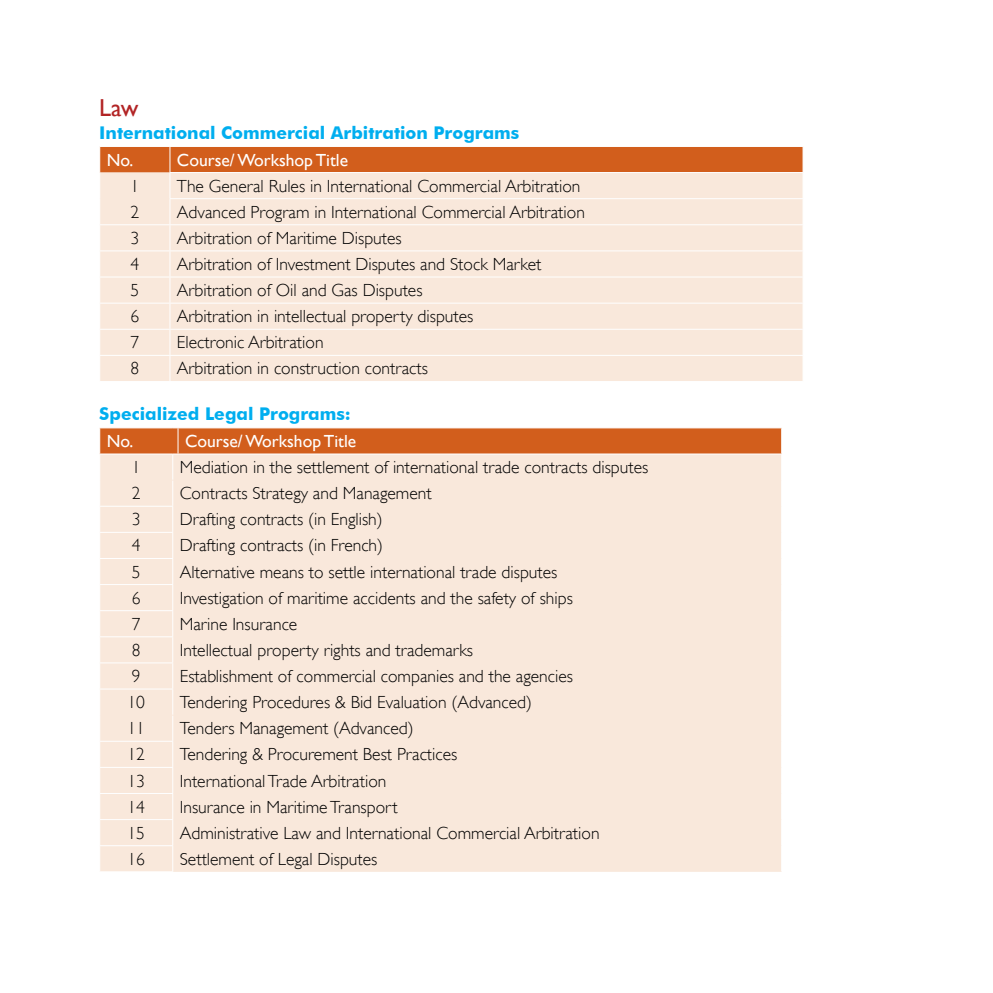
<style>
.page{position:relative;width:993px;height:993px;background:#fff}
.page>*{position:absolute;margin:0;border:0;box-sizing:border-box;transform-origin:0 0}
.t1{font:24.5px "Gill Sans";color:#b22425}
.t2{font:300 17.5px "Gill Sans";color:#000}
.t3{font:700 17.5px "Futura BT";color:#00aeef}
.t4{font:17.5px "Gill Sans";color:#fff}
</style>
<div class="page">
<svg style="left:99px;top:146px;width:704px;height:235px;background:#f5dac8"></svg>
<svg style="left:99px;top:427px;width:683px;height:444px;background:#f6e0d0"></svg>
<h1 class="t1" style="left:99px;top:93px;width:41px">Law</h1>
<p class="t3" style="left:99px;top:122px;width:421px">International Commercial Arbitration Programs</p>
<p class="t4" style="left:107px;top:149px;width:28px">No.</p>
<p class="t4" style="left:177px;top:149px;width:173px">Course/ Workshop Title</p>
<p class="t2" style="left:130px;top:172px;width:10px">1</p>
<p class="t2" style="left:177px;top:172px;width:405px">The General Rules in International Commercial Arbitration</p>
<p class="t2" style="left:130px;top:198px;width:10px">2</p>
<p class="t2" style="left:177px;top:198px;width:409px">Advanced Program in International Commercial Arbitration</p>
<p class="t2" style="left:130px;top:224px;width:10px">3</p>
<p class="t2" style="left:177px;top:224px;width:226px">Arbitration of Maritime Disputes</p>
<p class="t2" style="left:130px;top:250px;width:10px">4</p>
<p class="t2" style="left:177px;top:250px;width:366px">Arbitration of Investment Disputes and Stock Market</p>
<p class="t2" style="left:130px;top:276px;width:10px">5</p>
<p class="t2" style="left:177px;top:276px;width:247px">Arbitration of Oil and Gas Disputes</p>
<p class="t2" style="left:130px;top:302px;width:10px">6</p>
<p class="t2" style="left:177px;top:302px;width:298px">Arbitration in intellectual property disputes</p>
<p class="t2" style="left:130px;top:329px;width:10px">7</p>
<p class="t2" style="left:177px;top:329px;width:148px">Electronic Arbitration</p>
<p class="t2" style="left:130px;top:355px;width:10px">8</p>
<p class="t2" style="left:177px;top:355px;width:252px">Arbitration in construction contracts</p>
<p class="t3" style="left:99px;top:403px;width:253px">Specialized Legal Programs:</p>
<p class="t4" style="left:107px;top:430px;width:28px">No.</p>
<p class="t4" style="left:185px;top:430px;width:173px">Course/ Workshop Title</p>
<p class="t2" style="left:132px;top:453px;width:10px">1</p>
<p class="t2" style="left:180px;top:453px;width:470px">Mediation in the settlement of international trade contracts disputes</p>
<p class="t2" style="left:132px;top:479px;width:10px">2</p>
<p class="t2" style="left:180px;top:479px;width:253px">Contracts Strategy and Management</p>
<p class="t2" style="left:132px;top:505px;width:10px">3</p>
<p class="t2" style="left:180px;top:505px;width:204px">Drafting contracts (in English)</p>
<p class="t2" style="left:132px;top:531px;width:10px">4</p>
<p class="t2" style="left:180px;top:531px;width:205px">Drafting contracts (in French)</p>
<p class="t2" style="left:132px;top:558px;width:10px">5</p>
<p class="t2" style="left:180px;top:558px;width:379px">Alternative means to settle international trade disputes</p>
<p class="t2" style="left:132px;top:584px;width:10px">6</p>
<p class="t2" style="left:180px;top:584px;width:394px">Investigation of maritime accidents and the safety of ships</p>
<p class="t2" style="left:132px;top:610px;width:10px">7</p>
<p class="t2" style="left:180px;top:610px;width:119px">Marine Insurance</p>
<p class="t2" style="left:132px;top:636px;width:10px">8</p>
<p class="t2" style="left:180px;top:636px;width:295px">Intellectual property rights and trademarks</p>
<p class="t2" style="left:132px;top:662px;width:10px">9</p>
<p class="t2" style="left:180px;top:662px;width:394px">Establishment of commercial companies and the agencies</p>
<p class="t2" style="left:127px;top:688px;width:19px">10</p>
<p class="t2" style="left:180px;top:688px;width:353px">Tendering Procedures &amp; Bid Evaluation (Advanced)</p>
<p class="t2" style="left:127px;top:714px;width:19px">11</p>
<p class="t2" style="left:180px;top:714px;width:235px">Tenders Management (Advanced)</p>
<p class="t2" style="left:127px;top:740px;width:19px">12</p>
<p class="t2" style="left:180px;top:740px;width:279px">Tendering &amp; Procurement Best Practices</p>
<p class="t2" style="left:127px;top:766px;width:19px">13</p>
<p class="t2" style="left:180px;top:766px;width:208px">International Trade Arbitration</p>
<p class="t2" style="left:127px;top:792px;width:19px">14</p>
<p class="t2" style="left:180px;top:792px;width:219px">Insurance in Maritime Transport</p>
<p class="t2" style="left:127px;top:818px;width:19px">15</p>
<p class="t2" style="left:180px;top:818px;width:421px">Administrative Law and International Commercial Arbitration</p>
<p class="t2" style="left:127px;top:845px;width:19px">16</p>
<p class="t2" style="left:180px;top:845px;width:199px">Settlement of Legal Disputes</p>
</div>
